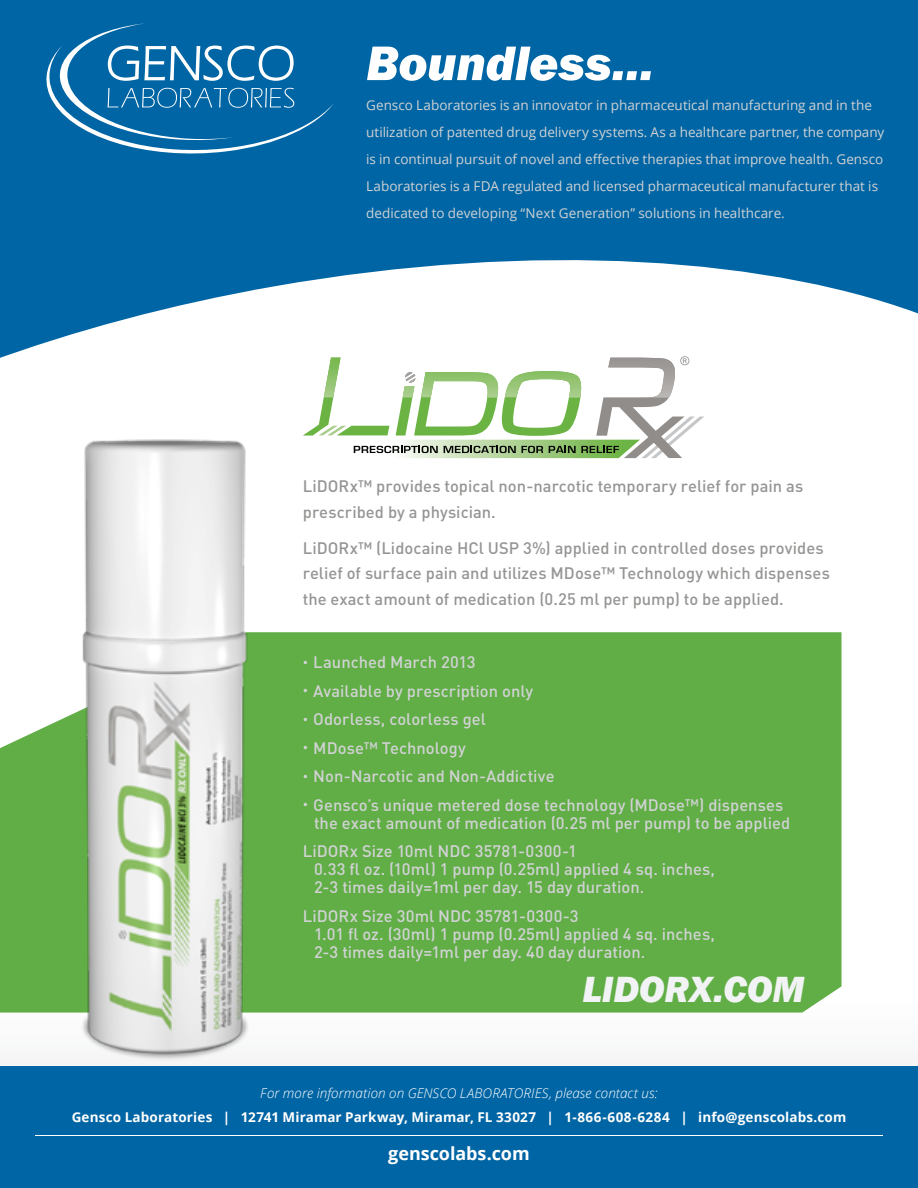
<style>
.page{position:relative;width:918px;height:1188px;background:#fff}
.page>*{position:absolute;margin:0;border:0;box-sizing:border-box;transform-origin:0 0}
.t1{font:50.25px "Franklin Gothic URW Hea Ita";letter-spacing:-.005em;color:#fff}
.t2{font:37.5px "Franklin Gothic URW Hea Ita";color:#f2f3f4}
.t3{font:700 18px "Open Sans";letter-spacing:-.005em;color:#fff}
.t4{font:500 16.5px/18px "DIN Pro";color:#d1d2d4}
.t5{font:500 16.5px/25.5px "DIN Pro";color:#959694}
.t6{font:13.5px/27px "Open Sans";color:#d1d2d4}
.t7{font:700 13.5px "Open Sans";letter-spacing:.01em;color:#fff}
.t8{font:italic 300 13.5px "Open Sans";letter-spacing:.005em;color:#fff}
.s1{font-size:10.5px}
</style>
<div class="page">
<div style="left:0;top:1066px;width:918px;height:122px;background:#0065a4"></div>
<svg style="left:0;top:0;width:918px;height:358px;fill:#0065a4"></svg>
<svg style="left:38px;top:23px;width:296px;height:138px;background:#1b75ad"></svg>
<div style="left:0;top:632px;width:842px;height:381px;background:#60ae45"></div>
<img style="left:56px;top:439px;width:211px;height:622px">
<hr style="left:35px;top:1135px;width:848px;height:1px;background:#fff">
<svg style="left:303px;top:356px;width:401px;height:102px"></svg>
<h1 class="t1" style="left:366px;top:30px;width:289px">Boundless...</h1>
<p class="t6" style="left:366px;top:91px;width:520px">Gensco Laboratories is an innovator in pharmaceutical manufacturing and in the utilization of patented drug delivery systems. As a healthcare partner, the company is in continual pursuit of novel and effective therapies that improve health. Gensco Laboratories is a FDA regulated and licensed pharmaceutical manufacturer that is dedicated to developing “Next Generation” solutions in healthcare.</p>
<p class="t5" style="left:303px;top:473px;width:502px">LiDORx™ provides topical non-narcotic temporary relief for pain as prescribed by a physician.</p>
<p class="t5" style="left:303px;top:535px;width:529px">LiDORx™ (Lidocaine HCl USP 3%) applied in controlled doses provides relief of surface pain and utilizes MDose™ Technology which dispenses the exact amount of medication (0.25 ml per pump) to be applied.</p>
<p class="t4" style="left:303px;top:653px;width:174px"><span class="s1">•</span> Launched March 2013</p>
<p class="t4" style="left:303px;top:681px;width:232px"><span class="s1">•</span> Available by prescription only</p>
<p class="t4" style="left:303px;top:710px;width:185px"><span class="s1">•</span> Odorless, colorless gel</p>
<p class="t4" style="left:303px;top:738px;width:165px"><span class="s1">•</span> MDose™ Technology</p>
<p class="t4" style="left:303px;top:767px;width:253px"><span class="s1">•</span> Non-Narcotic and Non-Addictive</p>
<p class="t4" style="left:314px;top:795px;width:478px;text-indent:-11px"><span class="s1">•</span> Gensco’s unique metered dose technology (MDose™) dispenses the exact amount of medication (0.25 ml per pump) to be applied</p>
<p class="t4" style="left:314px;top:842px;width:403px;text-indent:-11px">LiDORx Size 10ml NDC 35781-0300-1<br>0.33 fl oz. (10ml) 1 pump (0.25ml) applied 4 sq. inches,<br>2-3 times daily=1ml per day. 15 day duration.</p>
<p class="t4" style="left:314px;top:906px;width:402px;text-indent:-11px">LiDORx Size 30ml NDC 35781-0300-3<br>1.01 fl oz. (30ml) 1 pump (0.25ml) applied 4 sq. inches,<br>2-3 times daily=1ml per day. 40 day duration.</p>
<h2 class="t2" style="left:583px;top:965px;width:223px">LIDORX.COM</h2>
<p class="t8" style="left:260px;top:1083px;width:399px">For more information on GENSCO LABORATORIES, please contact us:</p>
<p class="t7" style="left:72px;top:1107px;width:776px">Gensco Laboratories | 12741 Miramar Parkway, Miramar, FL 33027 | 1-866-608-6284 | info@genscolabs.com</p>
<p class="t3" style="left:388px;top:1140px;width:143px">genscolabs.com</p>
</div>
